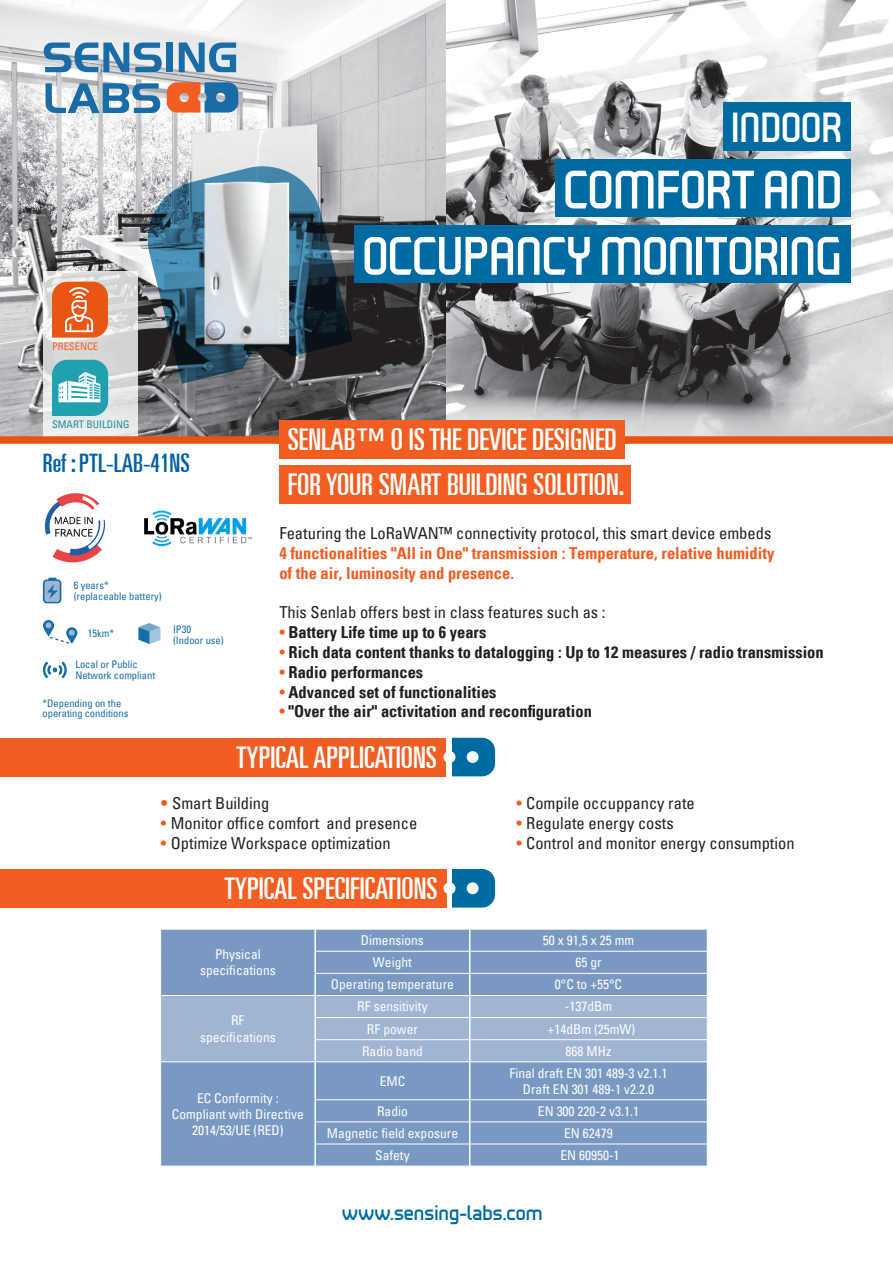
<style>
.page{position:relative;width:893px;height:1263px;background:#fff}
.page>*{position:absolute;margin:0;border:0;box-sizing:border-box;transform-origin:0 0}
.t1{font:54px "Tenby Five";letter-spacing:-.01em;color:#fff}
.t2{font:42px "Tenby Five";color:#fff}
.t3{font:ultra-condensed 30px "Univers";color:#fff}
.t4{font:ultra-condensed 25.5px "Univers";color:#0060a1}
.t5{font:21px "Tenby Five";color:#006ba3}
.t6{font:condensed 16.5px "Univers";color:#231f20}
.t7{font:700 condensed 16.5px "Univers";color:#231f20}
.t8{font:700 condensed 16.5px "Univers";color:#f25d21}
.t9{font:condensed 13.5px "Univers";color:#fff}
.t10{font:condensed 10.5px/10.5px "Univers";color:#146fa6}
.t11{font:condensed 10.5px "Univers";color:#1c8fa0}
.t12{font:condensed 10.5px "Univers";color:#f25d21}
.s1{font-weight:400;color:#f25d21}
.s2{font-weight:700;color:#f25d21}
.s3{color:#f25d21}
</style>
<div class="page">
<img style="left:0;top:0;width:446px;height:436px">
<img style="left:446px;top:0;width:447px;height:436px">
<svg style="left:142px;top:160px;width:211px;height:224px;background:#566a76"></svg>
<img style="left:197px;top:175px;width:98px;height:177px">
<svg style="left:43px;top:271px;width:95px;height:165px;background:#dfdfdf"></svg>
<div style="left:0;top:436px;width:893px;height:8px;background:#ea530e"></div>
<div style="left:161px;top:1062px;width:546px;height:104px;background:#7999c3"></div>
<hr style="left:316px;top:1099px;width:153px;height:1px;background:#fff">
<hr style="left:470px;top:1099px;width:237px;height:1px;background:#fff">
<hr style="left:316px;top:1121px;width:153px;height:1px;background:#fff">
<hr style="left:470px;top:1121px;width:237px;height:1px;background:#fff">
<hr style="left:316px;top:1144px;width:153px;height:1px;background:#fff">
<hr style="left:470px;top:1144px;width:237px;height:1px;background:#fff">
<hr style="left:314px;top:1062px;width:2px;height:38px;background:#fff">
<hr style="left:314px;top:1100px;width:2px;height:22px;background:#fff">
<hr style="left:314px;top:1122px;width:2px;height:22px;background:#fff">
<hr style="left:314px;top:1144px;width:2px;height:22px;background:#fff">
<hr style="left:469px;top:1062px;width:1px;height:38px;background:#fff">
<svg style="left:469px;top:1100px;width:1px;height:66px"></svg>
<svg style="left:160px;top:929px;width:548px;height:133px;background:#91aacd"></svg>
<div style="left:0;top:869px;width:446px;height:38px;background:#f25d21"></div>
<svg style="left:452px;top:869px;width:43px;height:38px;background:#1c7bad"></svg>
<div style="left:443px;top:882px;width:12px;height:12px;background:#fff;border-radius:50%"></div>
<div style="left:354px;top:226px;width:496px;height:57px;background:#006ba3"></div>
<div style="left:555px;top:159px;width:295px;height:58px;background:#006ba3"></div>
<div style="left:279px;top:420px;width:346px;height:39px;background:#f25d21"></div>
<div style="left:279px;top:465px;width:352px;height:39px;background:#f25d21"></div>
<div style="left:0;top:738px;width:446px;height:39px;background:#f25d21"></div>
<svg style="left:452px;top:738px;width:43px;height:38px;background:#1c7bad"></svg>
<div style="left:443px;top:751px;width:12px;height:12px;background:#fff;border-radius:50%"></div>
<div style="left:723px;top:102px;width:127px;height:49px;background:#006ba3"></div>
<svg style="left:44px;top:43px;width:118px;height:29px;background:#75a2c2"></svg>
<div style="left:166px;top:43px;width:7px;height:29px;background:#1a6ca7"></div>
<svg style="left:179px;top:43px;width:57px;height:29px;background:#6f9fc2"></svg>
<svg style="left:46px;top:83px;width:114px;height:30px"></svg>
<svg style="left:167px;top:82px;width:71px;height:31px;background:#957a7b"></svg>
<svg style="left:52px;top:360px;width:56px;height:56px;background:#5db8c3"></svg>
<svg style="left:43px;top:578px;width:18px;height:25px"></svg>
<svg style="left:43px;top:662px;width:24px;height:16px"></svg>
<svg style="left:138px;top:623px;width:22px;height:21px"></svg>
<svg style="left:43px;top:620px;width:34px;height:24px"></svg>
<svg style="left:52px;top:282px;width:56px;height:56px;background:#ea713a"></svg>
<img style="left:44px;top:493px;width:62px;height:70px">
<img style="left:144px;top:510px;width:108px;height:37px">
<p class="t2" style="left:731px;top:103px;width:112px">INDOOR</p>
<p class="t1" style="left:563px;top:157px;width:280px">COMFORT AND</p>
<p class="t12" style="left:52px;top:342px;width:48px">PRESENCE</p>
<p class="t11" style="left:52px;top:420px;width:79px">SMART BUILDING</p>
<p class="t4" style="left:43px;top:452px;width:149px">Ref : PTL-LAB-41NS</p>
<p class="t10" style="left:74px;top:581px;width:36px">6 years*</p>
<p class="t10" style="left:74px;top:591px;width:90px">(replaceable battery)</p>
<p class="t10" style="left:88px;top:629px;width:28px">15km*</p>
<p class="t10" style="left:75px;top:660px;width:64px">Local or Public</p>
<p class="t10" style="left:75px;top:671px;width:81px">Network compliant</p>
<p class="t10" style="left:43px;top:699px;width:87px">*Depending on the operating conditions</p>
<p class="t10" style="left:173px;top:625px;width:20px">IP30</p>
<p class="t10" style="left:173px;top:636px;width:52px">(Indoor use)</p>
<p class="t1" style="left:362px;top:223px;width:481px">OCCUPANCY MONITORING</p>
<p class="t3" style="left:288px;top:426px;width:330px">SENLAB™ O IS THE DEVICE DESIGNED</p>
<p class="t3" style="left:288px;top:471px;width:338px">FOR YOUR SMART BUILDING SOLUTION.</p>
<p class="t6" style="left:279px;top:526px;width:494px">Featuring the LoRaWAN™ connectivity protocol, this smart device embeds</p>
<p class="t8" style="left:279px;top:546px;width:496px">4 functionalities "All in One" transmission : Temperature, relative humidity</p>
<p class="t8" style="left:279px;top:566px;width:236px">of the air, luminosity and presence.</p>
<p class="t6" style="left:279px;top:606px;width:328px">This Senlab offers best in class features such as :</p>
<p class="t7" style="left:279px;top:625px;width:209px"><span class="s1">•</span> Battery Life time up to 6 years</p>
<p class="t7" style="left:279px;top:645px;width:546px"><span class="s1">•</span> Rich data content thanks to datalogging : Up to 12 measures / radio transmission</p>
<p class="t7" style="left:279px;top:665px;width:145px"><span class="s1">•</span> Radio performances</p>
<p class="t7" style="left:279px;top:685px;width:219px"><span class="s1">•</span> Advanced set of functionalities</p>
<p class="t7" style="left:279px;top:704px;width:314px"><span class="s1">•</span> "Over the air" activitation and reconfiguration</p>
<p class="t3" style="left:236px;top:744px;width:202px">TYPICAL APPLICATIONS</p>
<p class="t6" style="left:161px;top:796px;width:110px"><span class="s2">•</span> Smart Building</p>
<p class="t6" style="left:161px;top:816px;width:258px"><span class="s3">•</span> Monitor office comfort and presence</p>
<p class="t6" style="left:161px;top:836px;width:231px"><span class="s3">•</span> Optimize Workspace optimization</p>
<p class="t3" style="left:224px;top:875px;width:215px">TYPICAL SPECIFICATIONS</p>
<p class="t6" style="left:516px;top:796px;width:180px"><span class="s3">•</span> Compile occuppancy rate</p>
<p class="t6" style="left:516px;top:816px;width:159px"><span class="s3">•</span> Regulate energy costs</p>
<p class="t6" style="left:516px;top:836px;width:280px"><span class="s3">•</span> Control and monitor energy consumption</p>
<p class="t9" style="left:215px;top:949px;width:47px">Physical</p>
<p class="t9" style="left:200px;top:965px;width:77px">specifications</p>
<p class="t9" style="left:231px;top:1015px;width:15px">RF</p>
<p class="t9" style="left:200px;top:1031px;width:77px">specifications</p>
<p class="t9" style="left:197px;top:1092px;width:83px">EC Conformity :</p>
<p class="t9" style="left:172px;top:1108px;width:133px">Compliant with Directive</p>
<p class="t9" style="left:192px;top:1124px;width:93px">2014/53/UE (RED)</p>
<p class="t9" style="left:361px;top:935px;width:64px">Dimensions</p>
<p class="t9" style="left:543px;top:935px;width:93px">50 x 91,5 x 25 mm</p>
<p class="t9" style="left:373px;top:957px;width:41px">Weight</p>
<p class="t9" style="left:575px;top:957px;width:28px">65 gr</p>
<p class="t9" style="left:331px;top:979px;width:124px">Operating temperature</p>
<p class="t9" style="left:555px;top:979px;width:69px">0°C to +55°C</p>
<p class="t9" style="left:357px;top:1001px;width:72px">RF sensitivity</p>
<p class="t9" style="left:565px;top:1001px;width:49px">-137dBm</p>
<p class="t9" style="left:367px;top:1023px;width:52px">RF power</p>
<p class="t9" style="left:548px;top:1023px;width:89px">+14dBm (25mW)</p>
<p class="t9" style="left:362px;top:1045px;width:62px">Radio band</p>
<p class="t9" style="left:566px;top:1045px;width:47px">868 MHz</p>
<p class="t9" style="left:380px;top:1075px;width:27px">EMC</p>
<p class="t9" style="left:509px;top:1067px;width:160px">Final draft EN 301 489-3 v2.1.1</p>
<p class="t9" style="left:523px;top:1083px;width:133px">Draft EN 301 489-1 v2.2.0</p>
<p class="t9" style="left:377px;top:1105px;width:32px">Radio</p>
<p class="t9" style="left:538px;top:1105px;width:103px">EN 300 220-2 v3.1.1</p>
<p class="t9" style="left:327px;top:1127px;width:133px">Magnetic field exposure</p>
<p class="t9" style="left:564px;top:1127px;width:50px">EN 62479</p>
<p class="t9" style="left:375px;top:1149px;width:36px">Safety</p>
<p class="t9" style="left:560px;top:1149px;width:61px">EN 60950-1</p>
<p class="t5" style="left:342px;top:1200px;width:202px">www.sensing-labs.com</p>
</div>
